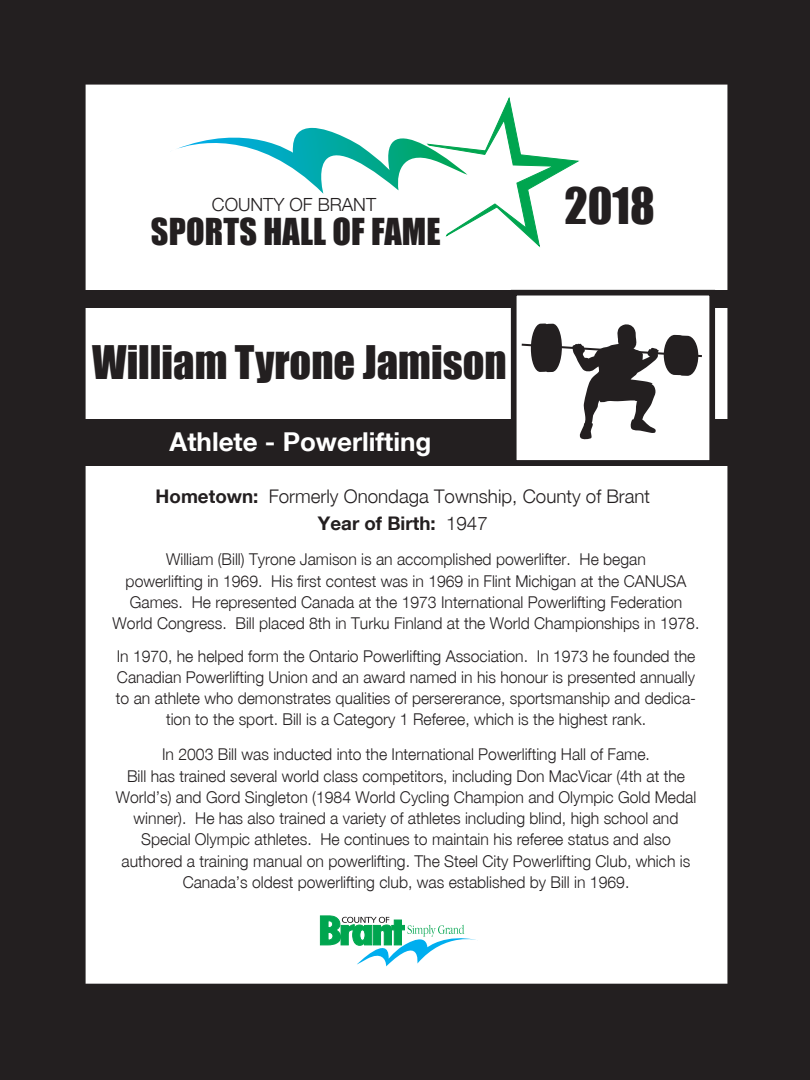
<style>
.page{position:relative;width:810px;height:1080px;background:#231f20}
.page>*{position:absolute;margin:0;border:0;box-sizing:border-box;transform-origin:0 0}
.t1{font:46.25px "Impact";color:#231f20}
.t2{font:42.5px "Impact";color:#231f20}
.t3{font:34.12px "Impact";letter-spacing:.005em;color:#231f20}
.t4{font:700 26px "Helvetica Neue";color:#fff}
.t5{font:300 18.75px/27.5px "Helvetica Neue";color:#231f20;text-align:center}
.t6{font:300 18.12px "Helvetica Neue";color:#231f20}
.t7{font:300 16.25px/21.2px "Helvetica Neue";color:#231f20;text-align:center}
.s1{font-weight:700}
</style>
<div class="page">
<div style="left:85px;top:84px;width:643px;height:900px;background:#fff"></div>
<svg style="left:170px;top:96px;width:408px;height:150px;background:#dff4ef"></svg>
<div style="left:69px;top:290px;width:684px;height:18px;background:#231f20"></div>
<div style="left:62px;top:420px;width:678px;height:46px;background:#231f20"></div>
<div style="left:511px;top:290px;width:204px;height:176px;background:#fff;border:6px solid #231f20"></div>
<svg style="left:319px;top:913px;width:159px;height:53px;background:#b0e2d5"></svg>
<svg style="left:522px;top:323px;width:180px;height:117px"></svg>
<p class="t6" style="left:212px;top:194px;width:166px">COUNTY OF BRANT</p>
<h3 class="t3" style="left:151px;top:206px;width:291px">SPORTS HALL OF FAME</h3>
<h2 class="t2" style="left:92px;top:329px;width:416px">William Tyrone Jamison</h2>
<h3 class="t4" style="left:170px;top:426px;width:263px">Athlete - Powerlifting</h3>
<h1 class="t1" style="left:565px;top:170px;width:92px">2018</h1>
<p class="t5" style="left:156px;top:482px;width:496px"><span class="s1">Hometown:</span> Formerly Onondaga Township, County of Brant<br><span class="s1">Year of Birth:</span> 1947</p>
<p class="t7" style="left:113px;top:549px;width:588px">William (Bill) Tyrone Jamison is an accomplished powerlifter. He began<br>powerlifting in 1969. His first contest was in 1969 in Flint Michigan at the CANUSA Games. He represented Canada at the 1973 International Powerlifting Federation World Congress. Bill placed 8th in Turku Finland at the World Championships in 1978.</p>
<p class="t7" style="left:116px;top:645px;width:582px">In 1970, he helped form the Ontario Powerlifting Association. In 1973 he founded the Canadian Powerlifting Union and an award named in his honour is presented annually to an athlete who demonstrates qualities of persererance, sportsmanship and dedica&shy;tion to the sport. Bill is a Category 1 Referee, which is the highest rank.</p>
<p class="t7" style="left:116px;top:744px;width:582px">In 2003 Bill was inducted into the International Powerlifting Hall of Fame.<br>Bill has trained several world class competitors, including Don MacVicar (4th at the World’s) and Gord Singleton (1984 World Cycling Champion and Olympic Gold Medal winner). He has also trained a variety of athletes including blind, high school and Special Olympic athletes. He continues to maintain his referee status and also authored a training manual on powerlifting. The Steel City Powerlifting Club, which is Canada’s oldest powerlifting club, was established by Bill in 1969.</p>
</div>
